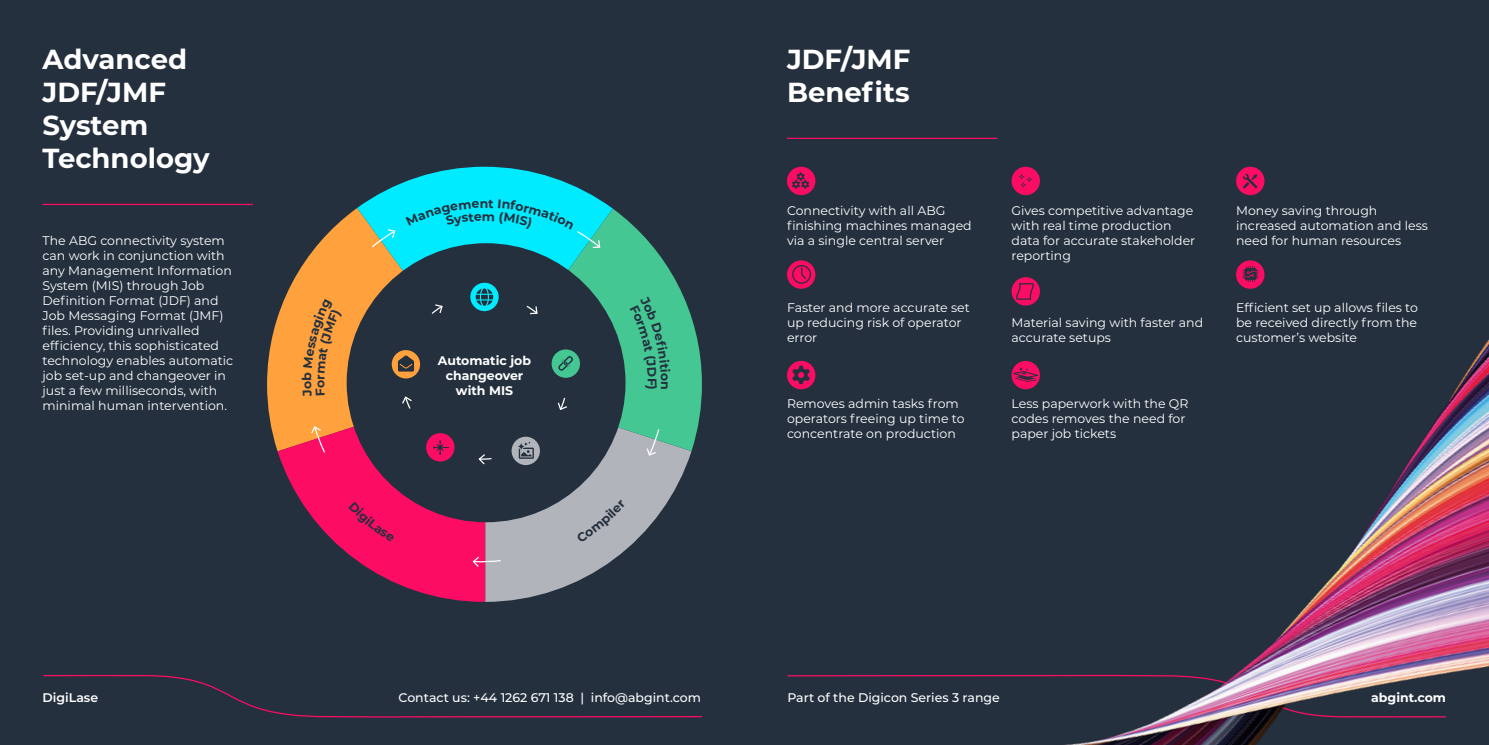
<style>
.page{position:relative;width:1489px;height:745px;background:#fff}
.page>*{position:absolute;margin:0;border:0;box-sizing:border-box;transform-origin:0 0}
.t1{font:700 27.5px/33px "Montserrat";color:#fff}
.t2{font:12.5px/15px "Montserrat";color:#fff}
.t3{font:500 12.5px "Montserrat";color:#fff}
.t4{font:700 12.5px/15px "Montserrat";color:#fff;text-align:center}
.t5{font:600 12.5px "Montserrat";color:#fff}
.t6{font:700 12.5px "Montserrat";color:#25303e}
</style>
<div class="page">
<div style="left:0;top:0;width:744px;height:744px;background:#25303e"></div>
<div style="left:744px;top:0;width:744px;height:744px;background:#25303e"></div>
<svg style="left:787px;top:675px;width:227px;height:2px"></svg>
<svg style="left:43px;top:674px;width:659px;height:43px"></svg>
<img style="left:1014px;top:289px;width:474px;height:455px">
<hr style="left:787px;top:138px;width:210px;height:1px;background:#fd0c64">
<hr style="left:43px;top:204px;width:210px;height:1px;background:#fd0c64">
<div style="left:1235px;top:260px;width:29px;height:28px;background:#fd0c64;border-radius:50%"></div>
<div style="left:1235px;top:167px;width:29px;height:28px;background:#fd0c64;border-radius:50%"></div>
<div style="left:1011px;top:167px;width:28px;height:28px;background:#fd0c64;border-radius:50%"></div>
<div style="left:1011px;top:277px;width:28px;height:28px;background:#fd0c64;border-radius:50%"></div>
<svg style="left:787px;top:260px;width:28px;height:28px"></svg>
<div style="left:787px;top:360px;width:28px;height:29px;background:#fd0c64;border-radius:50%"></div>
<svg style="left:1011px;top:360px;width:28px;height:29px"></svg>
<div style="left:787px;top:167px;width:28px;height:28px;background:#fd0c64;border-radius:50%"></div>
<svg style="left:1243px;top:173px;width:14px;height:15px"></svg>
<svg style="left:1019px;top:174px;width:12px;height:13px"></svg>
<svg style="left:792px;top:172px;width:17px;height:16px"></svg>
<svg style="left:1242px;top:266px;width:16px;height:16px"></svg>
<svg style="left:1016px;top:283px;width:18px;height:17px"></svg>
<svg style="left:1012px;top:367px;width:29px;height:14px"></svg>
<div style="left:792px;top:265px;width:19px;height:18px;border:1px solid #25303e;border-radius:50%"></div>
<svg style="left:800px;top:266px;width:7px;height:14px"></svg>
<svg style="left:792px;top:365px;width:17px;height:19px"></svg>
<svg style="left:267px;top:208px;width:90px;height:241px;fill:#ffa13d"></svg>
<svg style="left:277px;top:384px;width:208px;height:217px;fill:#fd0c64"></svg>
<svg style="left:357px;top:167px;width:255px;height:160px;fill:#00ebff"></svg>
<svg style="left:485px;top:451px;width:206px;height:150px;fill:#b1b4ba"></svg>
<svg style="left:528px;top:208px;width:174px;height:243px;fill:#45c794"></svg>
<svg style="left:645px;top:427px;width:15px;height:29px"></svg>
<svg style="left:471px;top:555px;width:31px;height:13px"></svg>
<svg style="left:310px;top:425px;width:16px;height:29px"></svg>
<svg style="left:370px;top:228px;width:26px;height:20px"></svg>
<div style="left:346px;top:243px;width:279px;height:279px;background:#25303e;border-radius:50%"></div>
<svg style="left:526px;top:305px;width:12px;height:10px"></svg>
<svg style="left:557px;top:397px;width:10px;height:13px"></svg>
<svg style="left:478px;top:454px;width:14px;height:11px"></svg>
<svg style="left:402px;top:396px;width:10px;height:13px"></svg>
<svg style="left:431px;top:304px;width:12px;height:10px"></svg>
<div style="left:470px;top:282px;width:28px;height:29px;background:#00ebff;border-radius:50%"></div>
<div style="left:551px;top:349px;width:29px;height:28px;background:#45c794;border-radius:50%"></div>
<svg style="left:511px;top:436px;width:29px;height:29px"></svg>
<div style="left:426px;top:433px;width:28px;height:28px;background:#fd0c64;border-radius:50%"></div>
<div style="left:392px;top:350px;width:28px;height:28px;background:#ffa13d;border-radius:50%"></div>
<svg style="left:398px;top:355px;width:16px;height:16px"></svg>
<svg style="left:475px;top:288px;width:18px;height:18px"></svg>
<div style="left:517px;top:442px;width:8px;height:8px;background:#b1b4ba;border-radius:50%"></div>
<svg style="left:518px;top:441px;width:16px;height:17px"></svg>
<svg style="left:558px;top:356px;width:15px;height:15px"></svg>
<svg style="left:433px;top:440px;width:16px;height:14px"></svg>
<div style="left:348px;top:501px;width:46px;height:40px;background:#fd0c64"></div>
<div style="left:576px;top:499px;width:49px;height:43px;background:#b1b4ba"></div>
<div style="left:302px;top:299px;width:40px;height:97px;background:#ffa13d"></div>
<div style="left:406px;top:199px;width:195px;height:50px;background:#00ebff"></div>
<div style="left:630px;top:295px;width:40px;height:94px;background:#45c794"></div>
<h1 class="t1" style="left:43px;top:42px;width:169px">Advanced<br>JDF/JMF<br>System<br>Technology</h1>
<p class="t2" style="left:43px;top:233px;width:192px">The ABG connectivity system can work in conjunction with any Management Information<br>System (MIS) through Job<br>Definition Format (JDF) and<br>Job Messaging Format (JMF) files. Providing unrivalled efficiency, this sophisticated technology enables automatic job set-up and changeover in just a few milliseconds, with minimal human intervention.</p>
<p class="t6" style="left:479px;top:194px;width:10px">n</p>
<p class="t4" style="left:438px;top:352px;width:95px">Automatic job changeover with MIS</p>
<p class="t6" style="left:311px;top:388px;width:10px;rotate:-90deg">o</p>
<p class="t6" style="left:661px;top:377px;width:10px;rotate:90deg">F</p>
<h1 class="t1" style="left:787px;top:42px;width:125px">JDF/JMF<br>Benefits</h1>
<p class="t2" style="left:787px;top:203px;width:186px">Connectivity with all ABG finishing machines managed via a single central server</p>
<p class="t2" style="left:787px;top:299px;width:184px">Faster and more accurate set up reducing risk of operator error</p>
<p class="t2" style="left:787px;top:395px;width:179px">Removes admin tasks from operators freeing up time to concentrate on production</p>
<p class="t2" style="left:1011px;top:203px;width:185px">Gives competitive advantage with real time production data for accurate stakeholder reporting</p>
<p class="t2" style="left:1011px;top:314px;width:193px">Material saving with faster and accurate setups</p>
<p class="t2" style="left:1011px;top:395px;width:178px">Less paperwork with the QR codes removes the need for paper job tickets</p>
<p class="t2" style="left:1235px;top:203px;width:193px">Money saving through increased automation and less need for human resources</p>
<p class="t2" style="left:1235px;top:299px;width:183px;text-align:justify">Efficient set up allows files to be received directly from the customer’s website</p>
<p class="t5" style="left:43px;top:688px;width:57px">DigiLase</p>
<p class="t3" style="left:398px;top:688px;width:304px">Contact us: +44 1262 671 138 | info@abgint.com</p>
<p class="t3" style="left:787px;top:688px;width:214px">Part of the Digicon Series 3 range</p>
<p class="t4" style="left:1370px;top:689px;width:76px">abgint.com</p>
</div>
